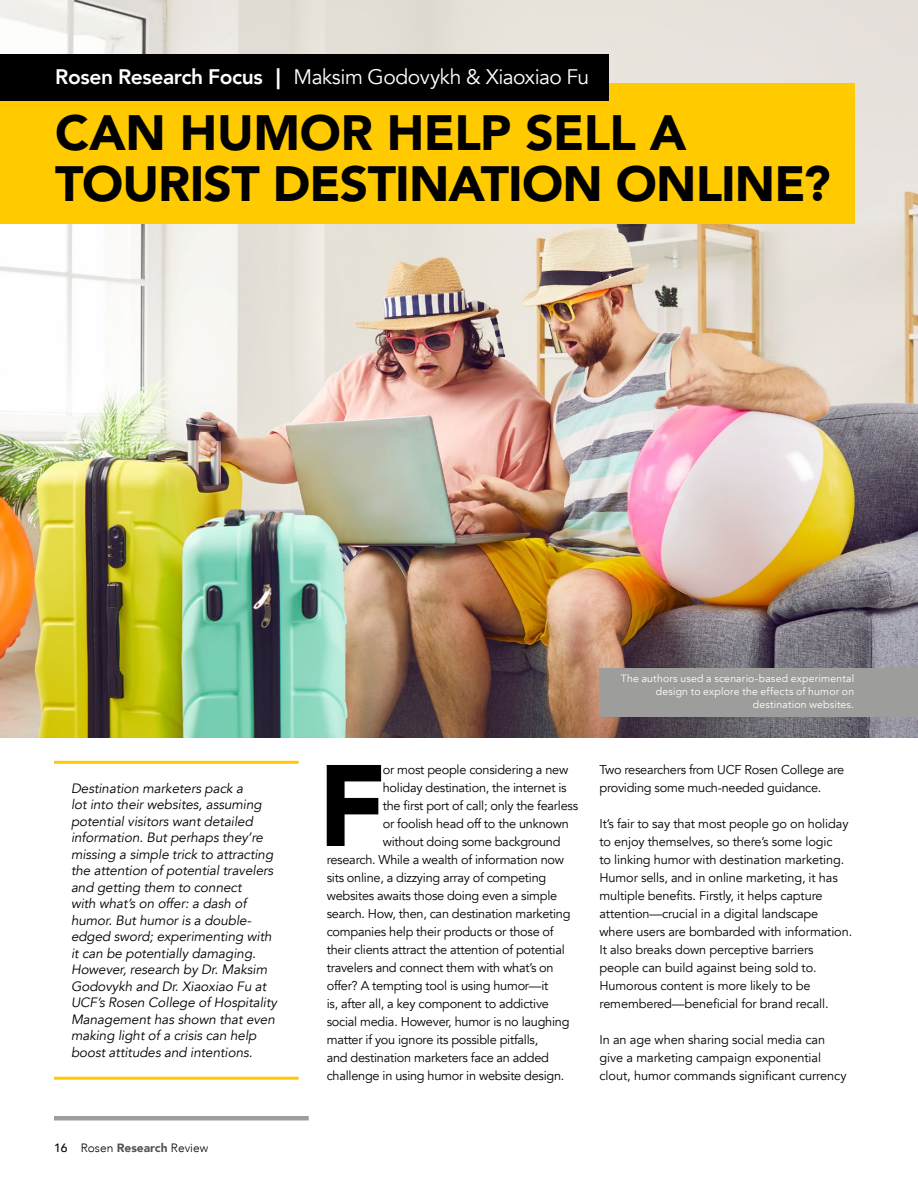
<style>
.page{position:relative;width:918px;height:1188px;background:#fff}
.page>*{position:absolute;margin:0;border:0;box-sizing:border-box;transform-origin:0 0}
.First_Paragraph{font:900 114.45px "Avenir";color:#000}
.Subtitle{font:900 49.5px/51px "Avenir";letter-spacing:-.015em;color:#000}
.t1{font:21px "Avenir";letter-spacing:-.025em;color:#fff}
.Standfirst{font:italic 13.5px/16.5px "Avenir";letter-spacing:-.005em;color:#000}
.First_Paragraph-2{font:12.75px/18px "Avenir";letter-spacing:-.02em;color:#000}
.BodyText{font:12.75px/18px "Avenir";letter-spacing:-.01em;color:#000}
.t2{font:300 12px "Avenir";color:#000}
.Caption_Text{font:10.5px/12.8px "Avenir";letter-spacing:.015em;color:#fff;text-align:right}
.s1{font-weight:800}
.s2{font-weight:900}
.s3{font-weight:500}
.s4{font-weight:900;color:#575756}
</style>
<div class="page">
<hr style="left:54px;top:1116px;width:255px;height:4px;background:#9d9d9c">
<img style="left:0;top:0;width:918px;height:738px">
<div style="left:0;top:83px;width:854px;height:141px;background:#ffca00"></div>
<div style="left:0;top:54px;width:608px;height:46px;background:#000"></div>
<hr style="left:54px;top:1077px;width:245px;height:3px;background:#ffca00">
<hr style="left:54px;top:761px;width:245px;height:3px;background:#ffca00">
<div style="left:599px;top:668px;width:319px;height:48px;background:#9d9d9c"></div>
<p class="t1" style="left:55px;top:64px;width:535px"><span class="s1">Rosen Research Focus</span> <span class="s2">︱</span> Maksim Godovykh &amp; Xiaoxiao Fu</p>
<p class="Subtitle" style="left:55px;top:106px;width:777px">CAN HUMOR HELP SELL A<br>TOURIST DESTINATION ONLINE?</p>
<p class="Standfirst" style="left:71px;top:780px;width:208px">Destination marketers pack a<br>lot into their websites, assuming potential visitors want detailed information. But perhaps they’re missing a simple trick to attracting the attention of potential travelers and getting them to connect<br>with what’s on offer: a dash of humor. But humor is a double&shy;edged sword; experimenting with it can be potentially damaging.<br>However, research by Dr. Maksim<br>Godovykh and Dr. Xiaoxiao Fu at<br>UCF’s Rosen College of Hospitality<br>Management has shown that even making light of a crisis can help boost attitudes and intentions.</p>
<p class="t2" style="left:54px;top:1141px;width:156px"><span class="s3">16</span> Rosen <span class="s4">Research</span> Review</p>
<p class="Caption_Text" style="left:621px;top:673px;width:235px">The authors used a scenario-based experimental design to explore the effects of humor on destination websites.</p>
<p class="First_Paragraph" style="left:318px;top:708px;width:69px">F</p>
<p class="First_Paragraph-2" style="left:383px;top:761px;width:187px">or most people considering a new</p>
<p class="First_Paragraph-2" style="left:383px;top:779px;width:185px">holiday destination, the internet is</p>
<p class="First_Paragraph-2" style="left:383px;top:797px;width:197px">the first port of call; only the fearless</p>
<p class="First_Paragraph-2" style="left:383px;top:815px;width:188px">or foolish head off to the unknown</p>
<p class="First_Paragraph-2" style="left:383px;top:833px;width:179px">without doing some background</p>
<p class="First_Paragraph-2" style="left:327px;top:851px;width:239px">research. While a wealth of information now</p>
<p class="First_Paragraph-2" style="left:327px;top:869px;width:221px">sits online, a dizzying array of competing</p>
<p class="First_Paragraph-2" style="left:327px;top:887px;width:232px">websites awaits those doing even a simple</p>
<p class="First_Paragraph-2" style="left:327px;top:905px;width:245px">search. How, then, can destination marketing</p>
<p class="First_Paragraph-2" style="left:327px;top:923px;width:228px">companies help their products or those of</p>
<p class="First_Paragraph-2" style="left:327px;top:941px;width:240px">their clients attract the attention of potential</p>
<p class="First_Paragraph-2" style="left:327px;top:959px;width:228px">travelers and connect them with what’s on</p>
<p class="First_Paragraph-2" style="left:327px;top:977px;width:223px">offer? A tempting tool is using humor—it</p>
<p class="First_Paragraph-2" style="left:327px;top:995px;width:224px">is, after all, a key component to addictive</p>
<p class="First_Paragraph-2" style="left:327px;top:1013px;width:244px">social media. However, humor is no laughing</p>
<p class="First_Paragraph-2" style="left:327px;top:1031px;width:213px">matter if you ignore its possible pitfalls,</p>
<p class="First_Paragraph-2" style="left:327px;top:1049px;width:224px">and destination marketers face an added</p>
<p class="First_Paragraph-2" style="left:327px;top:1067px;width:239px">challenge in using humor in website design.</p>
<p class="First_Paragraph-2" style="left:599px;top:761px;width:246px">Two researchers from UCF Rosen College are providing some much-needed guidance.</p>
<p class="BodyText" style="left:599px;top:815px;width:254px">It’s fair to say that most people go on holiday to enjoy themselves, so there’s some logic<br>to linking humor with destination marketing.<br>Humor sells, and in online marketing, it has multiple benefits. Firstly, it helps capture attention—crucial in a digital landscape where users are bombarded with information.<br>It also breaks down perceptive barriers people can build against being sold to.<br>Humorous content is more likely to be remembered—beneficial for brand recall.</p>
<p class="BodyText" style="left:599px;top:1031px;width:249px">In an age when sharing social media can give a marketing campaign exponential clout, humor commands significant currency</p>
</div>
